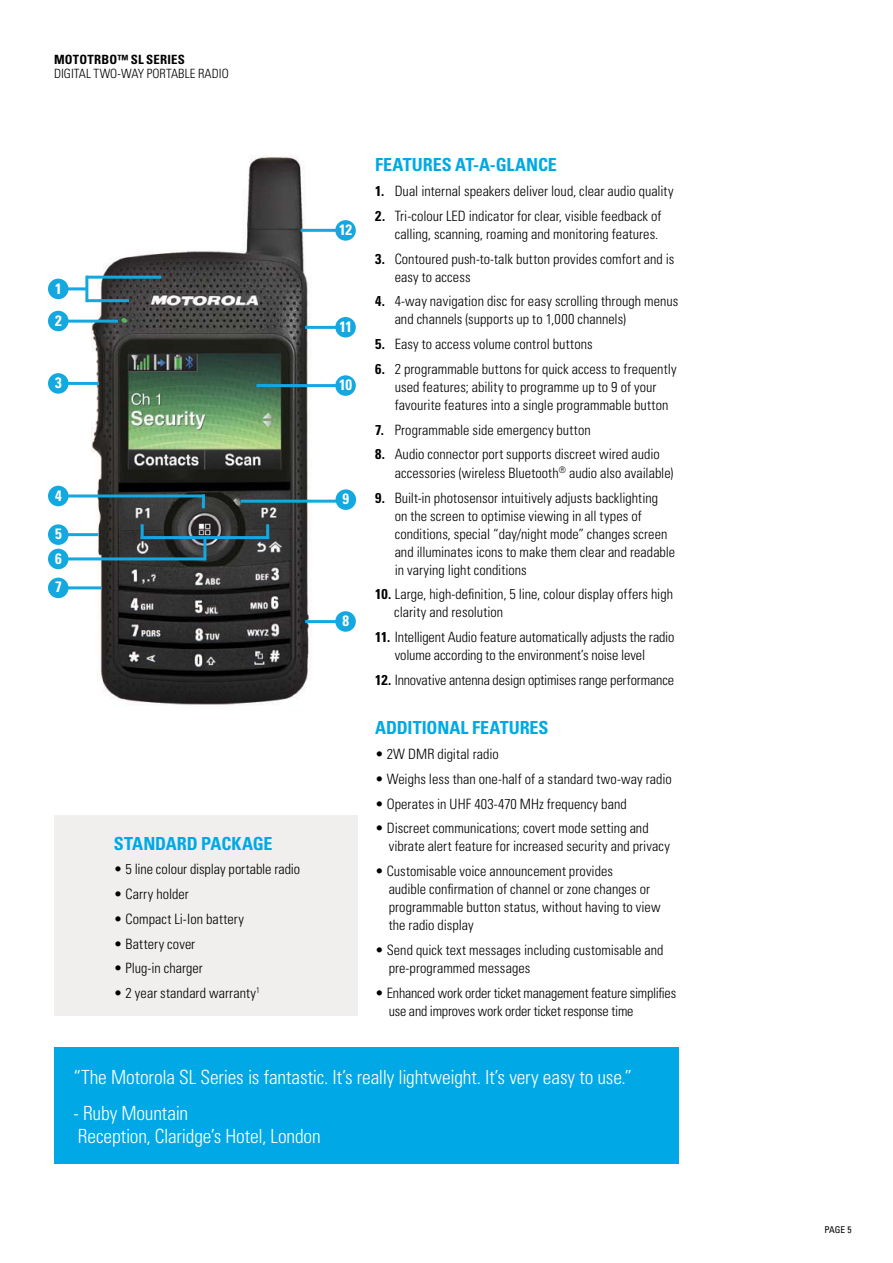
<style>
.page{position:relative;width:893px;height:1263px;background:#fff}
.page>*{position:absolute;margin:0;border:0;box-sizing:border-box;transform-origin:0 0}
.t1{font:300 condensed 19.5px/22.5px "Univers";letter-spacing:-.01em;color:#fff}
.t2{font:700 condensed 18px "Univers";color:#00a9e5}
.t3{font:700 condensed 15px "Univers";color:#fff}
.t4{font:300 condensed 14.25px/18px "Univers";color:#000}
.t5{font:300 condensed 12.75px "Univers";letter-spacing:.005em;color:#000}
.t6{font:700 condensed 12.75px "Univers";letter-spacing:.015em;color:#000}
.t7{font:condensed 9.3px "Univers";color:#000}
.s1{font-weight:700}
</style>
<div class="page">
<div style="left:54px;top:1047px;width:624px;height:117px;background:#00a9e5"></div>
<div style="left:54px;top:815px;width:303px;height:201px;background:#f1efee"></div>
<img style="left:92px;top:155px;width:220px;height:550px">
<div style="left:48px;top:279px;width:21px;height:20px;background:#14a8e0;border-radius:50%"></div>
<div style="left:335px;top:220px;width:21px;height:21px;background:#14a8e0;border-radius:50%"></div>
<div style="left:48px;top:311px;width:21px;height:20px;background:#14a8e0;border-radius:50%"></div>
<div style="left:48px;top:373px;width:21px;height:21px;background:#14a8e0;border-radius:50%"></div>
<div style="left:48px;top:486px;width:21px;height:20px;background:#14a8e0;border-radius:50%"></div>
<div style="left:48px;top:549px;width:21px;height:20px;background:#14a8e0;border-radius:50%"></div>
<div style="left:48px;top:524px;width:21px;height:21px;background:#14a8e0;border-radius:50%"></div>
<div style="left:48px;top:578px;width:21px;height:20px;background:#14a8e0;border-radius:50%"></div>
<div style="left:335px;top:317px;width:21px;height:20px;background:#14a8e0;border-radius:50%"></div>
<div style="left:335px;top:375px;width:21px;height:21px;background:#14a8e0;border-radius:50%"></div>
<div style="left:336px;top:489px;width:20px;height:21px;background:#14a8e0;border-radius:50%"></div>
<div style="left:335px;top:611px;width:21px;height:21px;background:#14a8e0;border-radius:50%"></div>
<hr style="left:64px;top:287px;width:23px;height:3px;background:#14a8e0">
<hr style="left:64px;top:320px;width:54px;height:3px;background:#14a8e0">
<hr style="left:87px;top:299px;width:42px;height:3px;background:#14a8e0">
<hr style="left:87px;top:276px;width:74px;height:3px;background:#14a8e0">
<hr style="left:85px;top:276px;width:3px;height:26px;background:#14a8e0">
<hr style="left:301px;top:229px;width:38px;height:3px;background:#14a8e0">
<hr style="left:65px;top:382px;width:34px;height:3px;background:#14a8e0">
<hr style="left:68px;top:494px;width:137px;height:3px;background:#14a8e0">
<hr style="left:266px;top:524px;width:3px;height:15px;background:#14a8e0">
<hr style="left:141px;top:524px;width:3px;height:15px;background:#14a8e0">
<hr style="left:141px;top:536px;width:128px;height:3px;background:#14a8e0">
<hr style="left:202px;top:494px;width:3px;height:14px;background:#14a8e0">
<hr style="left:68px;top:557px;width:137px;height:3px;background:#14a8e0">
<hr style="left:68px;top:533px;width:30px;height:3px;background:#14a8e0">
<hr style="left:68px;top:586px;width:33px;height:3px;background:#14a8e0">
<hr style="left:203px;top:537px;width:3px;height:23px;background:#14a8e0">
<hr style="left:305px;top:326px;width:35px;height:3px;background:#14a8e0">
<hr style="left:256px;top:384px;width:83px;height:3px;background:#14a8e0">
<hr style="left:241px;top:500px;width:98px;height:3px;background:#14a8e0">
<hr style="left:305px;top:620px;width:34px;height:3px;background:#14a8e0">
<p class="t6" style="left:54px;top:52px;width:107px">MOTOTRBO™ SL SERIES</p>
<p class="t5" style="left:54px;top:66px;width:176px">DIGITAL TWO-WAY PORTABLE RADIO</p>
<p class="t3" style="left:55px;top:279px;width:8px">1</p>
<p class="t3" style="left:55px;top:311px;width:8px">2</p>
<p class="t3" style="left:55px;top:373px;width:8px">3</p>
<p class="t3" style="left:55px;top:486px;width:8px">4</p>
<p class="t3" style="left:55px;top:525px;width:8px">5</p>
<p class="t3" style="left:55px;top:549px;width:8px">6</p>
<p class="t3" style="left:55px;top:578px;width:8px">7</p>
<p class="t2" style="left:114px;top:832px;width:158px">STANDARD PACKAGE</p>
<p class="t4" style="left:114px;top:860px;width:188px">• 5 line colour display portable radio</p>
<p class="t4" style="left:114px;top:885px;width:76px">• Carry holder</p>
<p class="t4" style="left:114px;top:910px;width:132px">• Compact Li-Ion battery</p>
<p class="t4" style="left:114px;top:934px;width:83px">• Battery cover</p>
<p class="t4" style="left:114px;top:959px;width:90px">• Plug-in charger</p>
<p class="t4" style="left:114px;top:984px;width:147px">• 2 year standard warranty<sup>1</sup></p>
<p class="t3" style="left:339px;top:220px;width:14px">12</p>
<p class="t3" style="left:339px;top:317px;width:14px">11</p>
<p class="t3" style="left:339px;top:376px;width:14px">10</p>
<p class="t3" style="left:343px;top:490px;width:8px">9</p>
<p class="t3" style="left:342px;top:611px;width:8px">8</p>
<p class="t2" style="left:375px;top:154px;width:58px">FEATURES</p>
<p class="t2" style="left:455px;top:154px;width:101px">AT-A-GLANCE</p>
<p class="t4" style="left:375px;top:182px;width:300px"><span class="s1">1.</span> Dual internal speakers deliver loud, clear audio quality</p>
<p class="t4" style="left:375px;top:207px;width:288px;text-align:right"><span class="s1">2.</span> Tri-colour LED indicator for clear, visible feedback of calling, scanning, roaming and monitoring features.</p>
<p class="t4" style="left:395px;top:249px;width:281px;text-indent:-19px"><span class="s1">3.</span> Contoured push-to-talk button provides comfort and is easy to access</p>
<p class="t4" style="left:395px;top:292px;width:285px;text-indent:-19px"><span class="s1">4.</span> 4-way navigation disc for easy scrolling through menus and channels (supports up to 1,000 channels)</p>
<p class="t4" style="left:375px;top:335px;width:219px"><span class="s1">5.</span> Easy to access volume control buttons</p>
<p class="t4" style="left:395px;top:360px;width:283px;text-indent:-20px"><span class="s1">6.</span> 2 programmable buttons for quick access to frequently used features; ability to programme up to 9 of your favourite features into a single programmable button</p>
<p class="t4" style="left:375px;top:420px;width:217px"><span class="s1">7.</span> Programmable side emergency button</p>
<p class="t4" style="left:395px;top:445px;width:280px;text-indent:-20px"><span class="s1">8.</span> Audio connector port supports discreet wired audio accessories (wireless Bluetooth<sup>®</sup> audio also available)</p>
<p class="t4" style="left:395px;top:488px;width:282px;text-indent:-19px"><span class="s1">9.</span> Built-in photosensor intuitively adjusts backlighting<br>on the screen to optimise viewing in all types of conditions, special “day/night mode” changes screen and illuminates icons to make them clear and readable in varying light conditions</p>
<p class="t4" style="left:394px;top:585px;width:280px;text-indent:-19px"><span class="s1">10.</span> Large, high-definition, 5 line, colour display offers high clarity and resolution</p>
<p class="t4" style="left:395px;top:628px;width:281px;text-indent:-20px"><span class="s1">11.</span> Intelligent Audio feature automatically adjusts the radio volume according to the environment’s noise level</p>
<p class="t4" style="left:375px;top:671px;width:301px"><span class="s1">12.</span> Innovative antenna design optimises range performance</p>
<p class="t2" style="left:375px;top:717px;width:10px">ADDITIO</p>
<p class="t2" style="left:437px;top:717px;width:93px">NAL FEATURES</p>
<p class="t4" style="left:375px;top:745px;width:125px">• 2W DMR digital radio</p>
<p class="t4" style="left:375px;top:770px;width:298px">• Weighs less than one-half of a standard two-way radio</p>
<p class="t4" style="left:375px;top:794px;width:253px">• Operates in UHF 403-470 MHz frequency band</p>
<p class="t4" style="left:389px;top:819px;width:283px;text-indent:-13px">• Discreet communications; covert mode setting and vibrate alert feature for increased security and privacy</p>
<p class="t4" style="left:389px;top:862px;width:273px;text-indent:-13px">• Customisable voice announcement provides<br>audible confirmation of channel or zone changes or programmable button status, without having to view the radio display</p>
<p class="t4" style="left:389px;top:941px;width:276px;text-indent:-13px">• Send quick text messages including customisable and pre-programmed messages</p>
<p class="t4" style="left:389px;top:983px;width:289px;text-indent:-14px">• Enhanced work order ticket management feature simplifies use and improves work order ticket response time</p>
<h1 class="t1" style="left:74px;top:1066px;width:560px">“The Motorola SL Series is fantastic. It’s really lightweight. It’s very easy to use.”</h1>
<h1 class="t1" style="left:74px;top:1102px;width:249px">- Ruby Mountain<br>Reception, Claridge’s Hotel, London</h1>
<p class="t7" style="left:824px;top:1224px;width:29px">PAGE 5</p>
</div>
